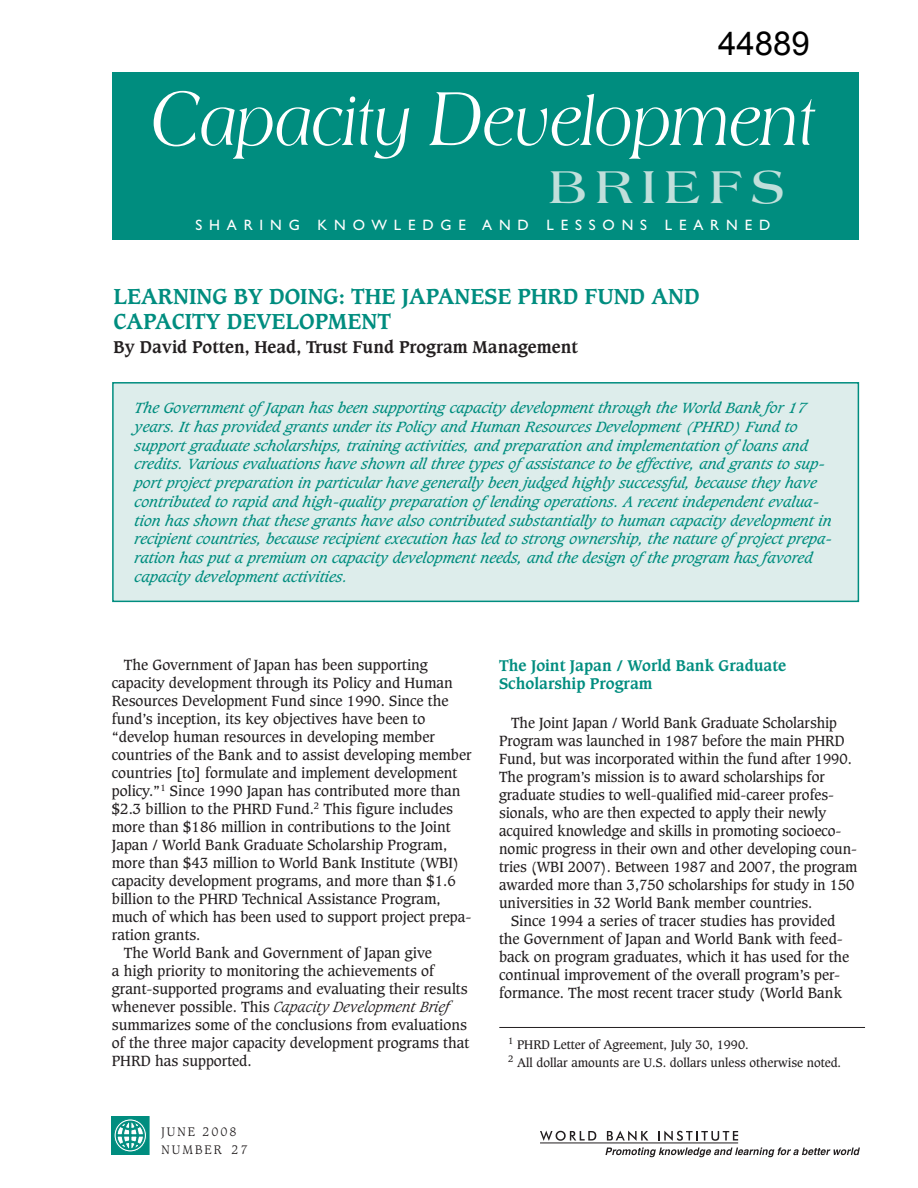
<style>
.page{position:relative;width:918px;height:1188px;background:#fff}
.page>*{position:absolute;margin:0;border:0;box-sizing:border-box;transform-origin:0 0}
.t1{font:italic 70.2px "Americana BT";color:#fff;scale:.83 1}
.t2{font:700 49.5px "Americana";letter-spacing:.175em;color:#c1dfdb}
.t3{font:33px "Arial";color:#000}
.t4{font:700 21px "Caxton";color:#008d7f}
.t5{font:700 16.5px "Caxton";color:#231f20}
.t6{font:700 15px/18px "Caxton";color:#008d7f}
.t7{font:15px "Gill Sans";letter-spacing:.455em;color:#fff}
.t8{font:14.25px "Caxton";color:#231f20}
.t9{font:italic 14.25px/18.8px "Caxton";color:#008d7f}
.t10{font:italic 300 14.25px "Caxton";color:#231f20}
.t11{font:12px/18px "Caxton";color:#231f20}
.t12{font:300 12px/18px "Caxton";letter-spacing:.16em;color:#231f20}
.s1{font-size:81px}
.s2{font-weight:400;font-style:normal}
</style>
<div class="page">
<svg style="left:540px;top:1131px;width:56px;height:10px"></svg>
<svg style="left:607px;top:1131px;width:41px;height:10px"></svg>
<svg style="left:658px;top:1131px;width:80px;height:10px"></svg>
<svg style="left:605px;top:1147px;width:255px;height:10px"></svg>
<hr style="left:540px;top:1143px;width:198px;height:1px;background:#231f20">
<div style="left:112px;top:1117px;width:37px;height:37px;background:#008d7f"></div>
<svg style="left:114px;top:1119px;width:32px;height:33px"></svg>
<div style="left:114px;top:1119px;width:33px;height:33px;border:1px solid #008d7f;border-radius:50%"></div>
<svg style="left:116px;top:1121px;width:29px;height:29px"></svg>
<svg style="left:117px;top:1122px;width:27px;height:27px"></svg>
<div style="left:111px;top:1116px;width:38px;height:39px;border:1px solid #008d7f"></div>
<div style="left:112px;top:72px;width:747px;height:168px;background:#008d7f"></div>
<div style="left:113px;top:383px;width:745px;height:218px;background:#ddedeb"></div>
<div style="left:112px;top:382px;width:747px;height:220px;border:2px solid #008d7f"></div>
<hr style="left:499px;top:1027px;width:366px;height:1px;background:#231f20">
<h3 class="t3" style="left:718px;top:22px;width:93px">44889</h3>
<h1 class="t1" style="left:151px;top:80px;width:802px"><span class="s1">C</span>apacity <span class="s1">D</span>evelopment</h1>
<h2 class="t2" style="left:549px;top:159px;width:237px">BRIEFS</h2>
<p class="t7" style="left:195px;top:216px;width:452px">SHARING KNOWLEDGE AND LESS ONS</p>
<p class="t7" style="left:665px;top:216px;width:107px">LEARNED</p>
<h3 class="t4" style="left:114px;top:283px;width:421px">Learning by Doing: The Japanese PHR</h3>
<h3 class="t4" style="left:563px;top:283px;width:136px">D Fund and</h3>
<h3 class="t4" style="left:114px;top:308px;width:273px">Capacity Development</h3>
<p class="t5" style="left:114px;top:337px;width:466px">By David Potten, Head, Trust Fund Program Management</p>
<p class="t9" style="left:135px;top:399px;width:699px">The Government ofJapan has been supporting capacity development through the World Bank for 17 years. It has provided grants under its Policy and Human Resources Development (PHRD) Fund to support graduate scholarships, training activities, and preparation and implementation ofloans and credits. Various evaluations have shown all three types ofassistance to be effective, and grants to sup&shy;port project preparation in particular have generally been judged highly successful, because they have contributed to rapid and high-quality preparation oflending operations. A recent independent evalua&shy;tion has shown that these grants have also contributed substantially to human capacity development in recipient countries, because recipient execution has led to strong ownership, the nature ofproject prepa&shy;ration has put a premium on capacity development needs, and the design ofthe program has favored capacity development activities.</p>
<p class="t8" style="left:124px;top:657px;width:305px">The Government of Japan has been supporting</p>
<p class="t8" style="left:112px;top:675px;width:342px">capacity development through its Policy and Human</p>
<p class="t8" style="left:112px;top:693px;width:338px">Resources Development Fund since 1990. Since the</p>
<p class="t8" style="left:112px;top:711px;width:315px">fund’s inception, its key objectives have been to</p>
<p class="t8" style="left:112px;top:729px;width:325px">“develop human resources in developing member</p>
<p class="t8" style="left:112px;top:747px;width:361px">countries of the Bank and to assist developing member</p>
<p class="t8" style="left:112px;top:765px;width:347px">countries [to] formulate and implement development</p>
<p class="t8" style="left:112px;top:783px;width:350px">policy.”<sup>1</sup> Since 1990 Japan has contributed more than</p>
<p class="t8" style="left:112px;top:801px;width:343px">$2.3 billion to the PHRD Fund.<sup>2</sup> This figure includes</p>
<p class="t8" style="left:112px;top:819px;width:340px">more than $186 million in contributions to the Joint</p>
<p class="t8" style="left:112px;top:837px;width:337px">Japan / World Bank Graduate Scholarship Program,</p>
<p class="t8" style="left:112px;top:855px;width:349px">more than $43 million to World Bank Institute (WBI)</p>
<p class="t8" style="left:112px;top:873px;width:346px">capacity development programs, and more than $1.6</p>
<p class="t8" style="left:112px;top:891px;width:331px">billion to the PHRD Technical Assistance Program,</p>
<p class="t8" style="left:112px;top:909px;width:361px">much of which has been used to support project prepa-</p>
<p class="t8" style="left:112px;top:927px;width:90px">ration grants.</p>
<p class="t8" style="left:124px;top:945px;width:310px">The World Bank and Government of Japan give</p>
<p class="t8" style="left:112px;top:963px;width:324px">a high priority to monitoring the achievements of</p>
<p class="t8" style="left:112px;top:981px;width:357px">grant-supported programs and evaluating their results</p>
<p class="t10" style="left:112px;top:999px;width:349px"><span class="s2">whenever possible. This</span> Capacity Development Brief</p>
<p class="t8" style="left:112px;top:1017px;width:357px">summarizes some of the conclusions from evaluations</p>
<p class="t8" style="left:112px;top:1035px;width:359px">of the three major capacity development programs that</p>
<p class="t8" style="left:112px;top:1053px;width:141px">PHRD has supported.</p>
<p class="t12" style="left:162px;top:1123px;width:88px">JUne 2008<br>NUMBER 27</p>
<p class="t6" style="left:499px;top:657px;width:289px">The Joint Japan / World Bank Graduate<br>Scholarship Program</p>
<p class="t8" style="left:511px;top:714px;width:327px">The Joint Japan / World Bank Graduate Scholarship</p>
<p class="t8" style="left:499px;top:732px;width:347px">Program was launched in 1987 before the main PHRD</p>
<p class="t8" style="left:499px;top:750px;width:354px">Fund, but was incorporated within the fund after 1990.</p>
<p class="t8" style="left:499px;top:768px;width:327px">The program’s mission is to award scholarships for</p>
<p class="t8" style="left:499px;top:786px;width:337px">graduate studies to well-qualified mid-career profes-</p>
<p class="t8" style="left:499px;top:804px;width:329px">sionals, who are then expected to apply their newly</p>
<p class="t8" style="left:499px;top:822px;width:344px">acquired knowledge and skills in promoting socioeco-</p>
<p class="t8" style="left:499px;top:840px;width:359px">nomic progress in their own and other developing coun-</p>
<p class="t8" style="left:499px;top:858px;width:360px">tries (WBI 2007). Between 1987 and 2007, the program</p>
<p class="t8" style="left:499px;top:876px;width:357px">awarded more than 3,750 scholarships for study in 150</p>
<p class="t8" style="left:499px;top:894px;width:315px">universities in 32 World Bank member countries.</p>
<p class="t8" style="left:511px;top:912px;width:326px">Since 1994 a series of tracer studies has provided</p>
<p class="t8" style="left:499px;top:930px;width:345px">the Government of Japan and World Bank with feed-</p>
<p class="t8" style="left:499px;top:948px;width:352px">back on program graduates, which it has used for the</p>
<p class="t8" style="left:499px;top:966px;width:343px">continual improvement of the overall program’s per-</p>
<p class="t8" style="left:499px;top:984px;width:344px">formance. The most recent tracer study (World Bank</p>
<p class="t11" style="left:508px;top:1036px;width:334px"><sup>1</sup> PHRD Letter of Agreement, July 30, 1990.<br><sup>2</sup> All dollar amounts are U.S. dollars unless otherwise noted.</p>
</div>
